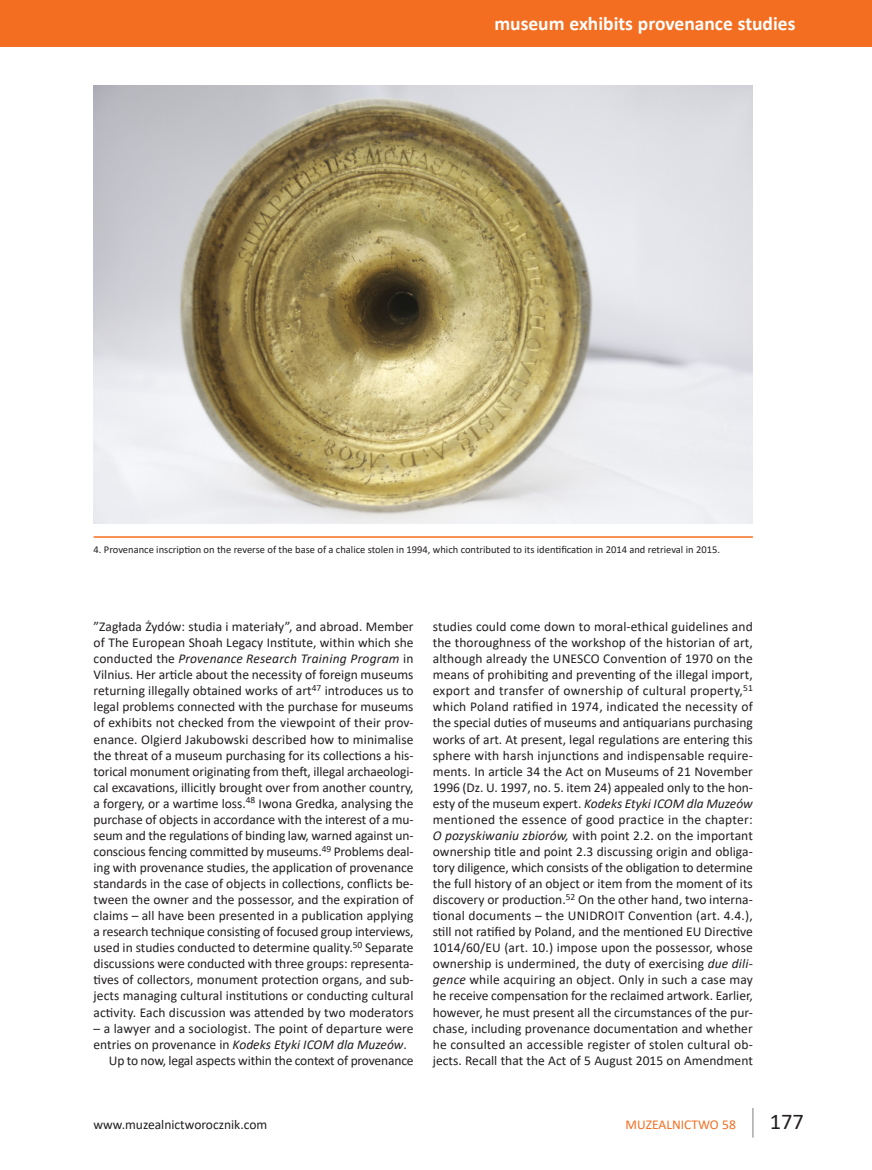
<style>
.page{position:relative;width:872px;height:1170px;background:#fff}
.page>*{position:absolute;margin:0;border:0;box-sizing:border-box;transform-origin:0 0}
.t1{font:22.5px "Calibri";color:#231f20}
.t2{font:700 19.5px "Calibri";color:#fff}
.BODY_TEXT{font:13.5px/16px "Calibri";color:#231f20;text-align:justify}
.t3{font:13.5px "Calibri";color:#f36e21}
.podpis_ilustracja_po{font:10.5px "Calibri";color:#231f20}
.s1{font-style:italic}
</style>
<div class="page">
<hr style="left:752px;top:1107px;width:1px;height:30px;background:#a8a9ad">
<div style="left:0;top:0;width:872px;height:47px;background:#f36e21"></div>
<img style="left:94px;top:85px;width:659px;height:438px">
<hr style="left:94px;top:536px;width:659px;height:1px;background:#f36e21">
<h2 class="t2" style="left:494px;top:10px;width:302px">museum exhibits provenance studies</h2>
<p class="podpis_ilustracja_po" style="left:94px;top:542px;width:628px">4. Provenance inscription on the reverse of the base of a chalice stolen in 1994, which contributed to its identification in 2014 and retrieval in 2015.</p>
<p class="BODY_TEXT" style="left:94px;top:618px;width:322px">”Zagłada Żydów: studia i materiały”, and abroad. Member of The European Shoah Legacy Institute, within which she conducted the <span class="s1">Provenance Research Training Program</span> in Vilnius. Her article about the necessity of foreign museums returning illegally obtained works of art<sup>47</sup> introduces us to legal problems connected with the purchase for museums of exhibits not checked from the viewpoint of their prov&shy;enance. Olgierd Jakubowski described how to minimalise the threat of a museum purchasing for its collections a his&shy;torical monument originating from theft, illegal archaeologi&shy;cal excavations, illicitly brought over from another country, a forgery, or a wartime loss.<sup>48</sup> Iwona Gredka, analysing the purchase of objects in accordance with the interest of a mu&shy;seum and the regulations of binding law, warned against un&shy;conscious fencing committed by museums.<sup>49</sup> Problems deal&shy;ing with provenance studies, the application of provenance standards in the case of objects in collections, conflicts be&shy;tween the owner and the possessor, and the expiration of claims – all have been presented in a publication applying a research technique consisting of focused group interviews, used in studies conducted to determine quality.<sup>50</sup> Separate discussions were conducted with three groups: representa&shy;tives of collectors, monument protection organs, and sub&shy;jects managing cultural institutions or conducting cultural activity. Each discussion was attended by two moderators</p>
<p class="BODY_TEXT" style="left:94px;top:1019px;width:321px">– a lawyer and a sociologist. The point of departure were entries on provenance in <span class="s1">Kodeks Etyki ICOM dla Muzeów</span>.</p>
<p class="BODY_TEXT" style="left:109px;top:1051px;width:306px">Up to now, legal aspects within the context of provenance</p>
<p class="BODY_TEXT" style="left:433px;top:618px;width:322px">studies could come down to moral-ethical guidelines and the thoroughness of the workshop of the historian of art, although already the UNESCO Convention of 1970 on the means of prohibiting and preventing of the illegal import, export and transfer of ownership of cultural property,<sup>51 </sup>which Poland ratified in 1974, indicated the necessity of the special duties of museums and antiquarians purchasing works of art. At present, legal regulations are entering this sphere with harsh injunctions and indispensable require&shy;ments. In article 34 the Act on Museums of 21 November 1996 (Dz. U. 1997, no. 5. item 24) appealed only to the hon&shy;esty of the museum expert. <span class="s1">Kodeks Etyki ICOM dla Muzeów </span>mentioned the essence of good practice in the chapter:<br><span class="s1">O pozyskiwaniu zbiorów,</span> with point 2.2. on the important ownership title and point 2.3 discussing origin and obliga&shy;tory diligence, which consists of the obligation to determine the full history of an object or item from the moment of its discovery or production.<sup>52</sup> On the other hand, two interna&shy;tional documents – the UNIDROIT Convention (art. 4.4.), still not ratified by Poland, and the mentioned EU Directive 1014/60/EU (art. 10.) impose upon the possessor, whose ownership is undermined, the duty of exercising <span class="s1">due dili&shy;gence</span> while acquiring an object. Only in such a case may he receive compensation for the reclaimed artwork. Earlier, however, he must present all the circumstances of the pur&shy;chase, including provenance documentation and whether he consulted an accessible register of stolen cultural ob&shy;jects. Recall that the Act of 5 August 2015 on Amendment</p>
<p class="BODY_TEXT" style="left:94px;top:1115px;width:175px">www.muzealnictworocznik.com</p>
<p class="t3" style="left:625px;top:1114px;width:112px">MUZEALNICTWO 58</p>
<h1 class="t1" style="left:770px;top:1105px;width:36px">177</h1>
</div>
